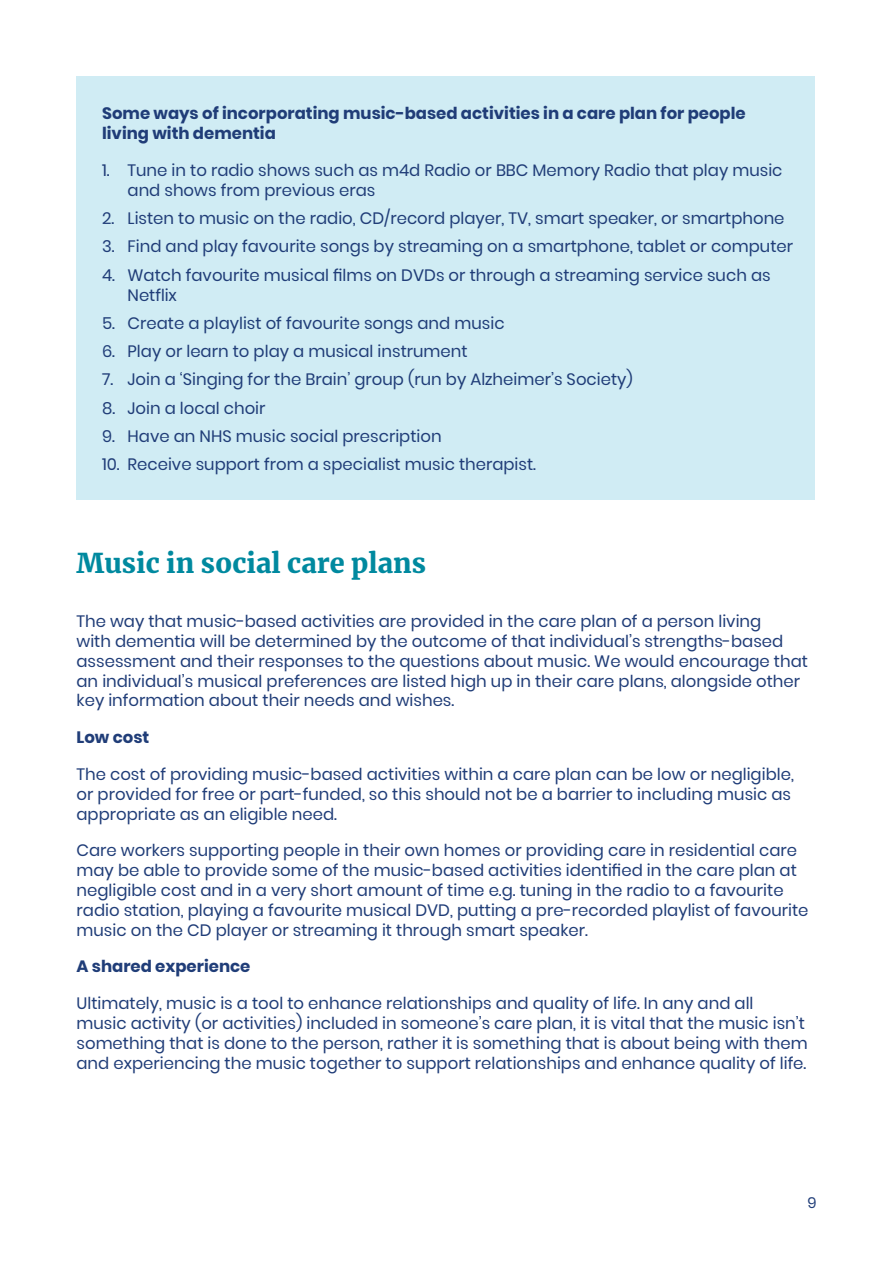
<style>
.page{position:relative;width:893px;height:1263px;background:#fff}
.page>*{position:absolute;margin:0;border:0;box-sizing:border-box;transform-origin:0 0}
.swg_Section_Title{font:900 27px "Merriweather";color:#00899f}
.swg_Bod_E{font:16.5px/19.8px "Poppins";color:#203d78}
.swg_Num_List{font:16.5px/19.8px "Poppins";color:#203d78}
.swg_Bod_E-2{font:700 16.5px/19.8px "Poppins";color:#203d78}
.t1{font:15px "Poppins";color:#203d78}
</style>
<div class="page">
<div style="left:77px;top:77px;width:738px;height:423px;background:#d0ecf4"></div>
<p class="swg_Bod_E-2" style="left:102px;top:104px;width:645px">Some ways of incorporating music-based activities in a care plan for people living with dementia</p>
<p class="swg_Num_List" style="left:128px;top:160px;width:656px;text-indent:-26px">1. Tune in to radio shows such as m4d Radio or BBC Memory Radio that play music and shows from previous eras</p>
<p class="swg_Num_List" style="left:102px;top:208px;width:684px">2. Listen to music on the radio, CD/record player, TV, smart speaker, or smartphone</p>
<p class="swg_Num_List" style="left:102px;top:237px;width:693px">3. Find and play favourite songs by streaming on a smartphone, tablet or computer</p>
<p class="swg_Num_List" style="left:128px;top:265px;width:645px;text-indent:-26px">4. Watch favourite musical films on DVDs or through a streaming service such as<br>Netflix</p>
<p class="swg_Num_List" style="left:102px;top:313px;width:404px">5. Create a playlist of favourite songs and music</p>
<p class="swg_Num_List" style="left:102px;top:342px;width:367px">6. Play or learn to play a musical instrument</p>
<p class="swg_Num_List" style="left:102px;top:370px;width:532px">7. Join a ‘Singing for the Brain’ group (run by Alzheimer’s Society)</p>
<p class="swg_Num_List" style="left:102px;top:398px;width:165px">8. Join a local choir</p>
<p class="swg_Num_List" style="left:102px;top:426px;width:341px">9. Have an NHS music social prescription</p>
<p class="swg_Num_List" style="left:102px;top:455px;width:435px">10. Receive support from a specialist music therapist.</p>
<p class="swg_Section_Title" style="left:77px;top:545px;width:351px">Music in social care plans</p>
<p class="swg_Bod_E" style="left:77px;top:611px;width:733px">The way that music-based activities are provided in the care plan of a person living<br>with dementia will be determined by the outcome of that individual’s strengths-based assessment and their responses to the questions about music. We would encourage that an individual’s musical preferences are listed high up in their care plans, alongside other key information about their needs and wishes.</p>
<p class="swg_Bod_E-2" style="left:77px;top:727px;width:74px">Low cost</p>
<p class="swg_Bod_E" style="left:77px;top:764px;width:719px">The cost of providing music-based activities within a care plan can be low or negligible, or provided for free or part-funded, so this should not be a barrier to including music as appropriate as an eligible need.</p>
<p class="swg_Bod_E" style="left:77px;top:841px;width:733px">Care workers supporting people in their own homes or providing care in residential care may be able to provide some of the music-based activities identified in the care plan at negligible cost and in a very short amount of time e.g. tuning in the radio to a favourite radio station, playing a favourite musical DVD, putting a pre-recorded playlist of favourite music on the CD player or streaming it through smart speaker.</p>
<p class="swg_Bod_E-2" style="left:77px;top:957px;width:175px">A shared experience</p>
<p class="swg_Bod_E" style="left:77px;top:994px;width:733px">Ultimately, music is a tool to enhance relationships and quality of life. In any and all music activity (or activities) included in someone’s care plan, it is vital that the music isn’t something that is done to the person, rather it is something that is about being with them and experiencing the music together to support relationships and enhance quality of life.</p>
<p class="t1" style="left:807px;top:1194px;width:11px">9</p>
</div>
